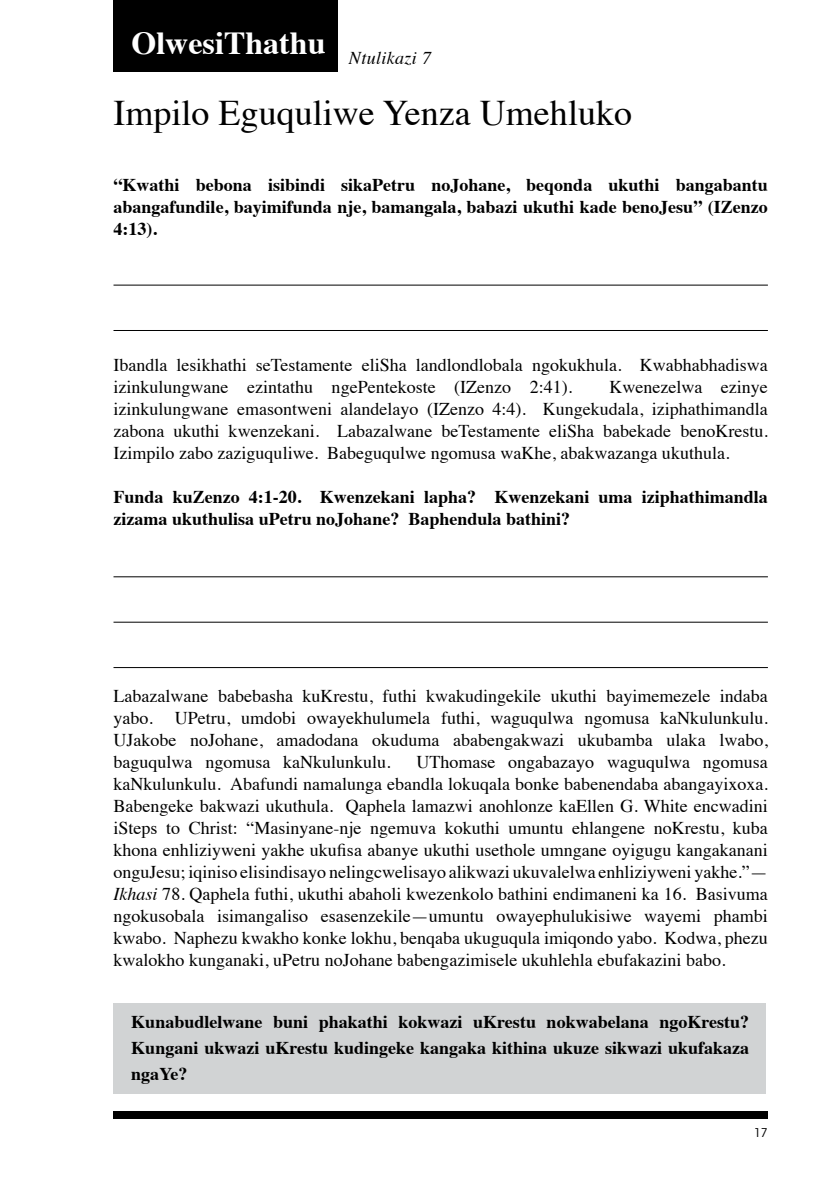
<style>
.page{position:relative;width:840px;height:1191px;background:#fff}
.page>*{position:absolute;margin:0;border:0;box-sizing:border-box;transform-origin:0 0}
.t1{font:36px "Times";color:#000}
.t2{font:700 32px "Times";color:#fff}
.t3{font:18px/22px "Times";color:#000;text-align:justify}
.t4{font:700 18px/22px "Times";color:#000;text-align:justify}
.t5{font:12px "ITC Avant Garde Std";color:#000}
.s1{font-style:italic}
</style>
<div class="page">
<div style="left:113px;top:1111px;width:654px;height:8px;background:#000"></div>
<div style="left:113px;top:1003px;width:652px;height:91px;background:#d1d3d4"></div>
<div style="left:113px;top:0;width:225px;height:71px;background:#000"></div>
<hr style="left:113px;top:285px;width:654px;height:1px;background:#000">
<hr style="left:113px;top:576px;width:654px;height:1px;background:#000">
<hr style="left:113px;top:667px;width:654px;height:1px;background:#000">
<hr style="left:113px;top:330px;width:654px;height:1px;background:#000">
<hr style="left:113px;top:621px;width:654px;height:1px;background:#000">
<h2 class="t2" style="left:131px;top:13px;width:301px">OlwesiThathu <sub>Ntulikazi</sub> <sub>7</sub></h2>
<h1 class="t1" style="left:113px;top:80px;width:520px">Impilo Eguquliwe Yenza Umehluko</h1>
<p class="t4" style="left:113px;top:172px;width:655px">“Kwathi bebona isibindi sikaPetru noJohane, beqonda ukuthi bangabantu abangafundile, bayimifunda nje, bamangala, babazi ukuthi kade benoJesu” (IZenzo 4:13).</p>
<p class="t3" style="left:113px;top:353px;width:655px">Ibandla lesikhathi seTestamente eliSha landlondlobala ngokukhula. Kwabhabhadiswa izinkulungwane ezintathu ngePentekoste (IZenzo 2:41).</p>
<p class="t3" style="left:113px;top:375px;width:655px;text-indent:495px">Kwenezelwa ezinye izinkulungwane emasontweni alandelayo (IZenzo 4:4). Kungekudala, iziphathimandla zabona ukuthi kwenzekani. Labazalwane beTestamente eliSha babekade benoKrestu.<br>Izimpilo zabo zaziguquliwe. Babeguqulwe ngomusa waKhe, abakwazanga ukuthula.</p>
<p class="t4" style="left:113px;top:484px;width:655px">Funda kuZenzo 4:1-20. Kwenzekani lapha? Kwenzekani uma iziphathimandla zizama ukuthulisa uPetru noJohane? Baphendula bathini?</p>
<p class="t3" style="left:113px;top:683px;width:655px">Labazalwane babebasha kuKrestu, futhi kwakudingekile ukuthi bayimemezele indaba yabo. UPetru, umdobi owayekhulumela futhi, waguqulwa ngomusa kaNkulunkulu.<br>UJakobe noJohane, amadodana okuduma ababengakwazi ukubamba ulaka lwabo, baguqulwa ngomusa kaNkulunkulu.</p>
<p class="t3" style="left:113px;top:749px;width:655px;text-indent:303px">UThomase ongabazayo waguqulwa ngomusa kaNkulunkulu. Abafundi namalunga ebandla lokuqala bonke babenendaba abangayixoxa.<br>Babengeke bakwazi ukuthula. Qaphela lamazwi anohlonze kaEllen G. White encwadini iSteps to Christ: “Masinyane-nje ngemuva kokuthi umuntu ehlangene noKrestu, kuba khona enhliziyweni yakhe ukufisa abanye ukuthi usethole umngane oyigugu kangakanani onguJesu; iqiniso elisindisayo nelingcwelisayo alikwazi ukuvalelwa enhliziyweni yakhe.”— <span class="s1">Ikhasi</span> 78. Qaphela futhi, ukuthi abaholi kwezenkolo bathini endimaneni ka 16. Basivuma ngokusobala isimangaliso esasenzekile—umuntu owayephulukisiwe wayemi phambi kwabo. Naphezu kwakho konke lokhu, benqaba ukuguqula imiqondo yabo. Kodwa, phezu kwalokho kunganaki, uPetru noJohane babengazimisele ukuhlehla ebufakazini babo.</p>
<p class="t4" style="left:131px;top:1007px;width:619px;line-height:26px">Kunabudlelwane buni phakathi kokwazi uKrestu nokwabelana ngoKrestu?<br>Kungani ukwazi uKrestu kudingeke kangaka kithina ukuze sikwazi ukufakaza ngaYe?</p>
<p class="t5" style="left:753px;top:1125px;width:15px">17</p>
</div>
